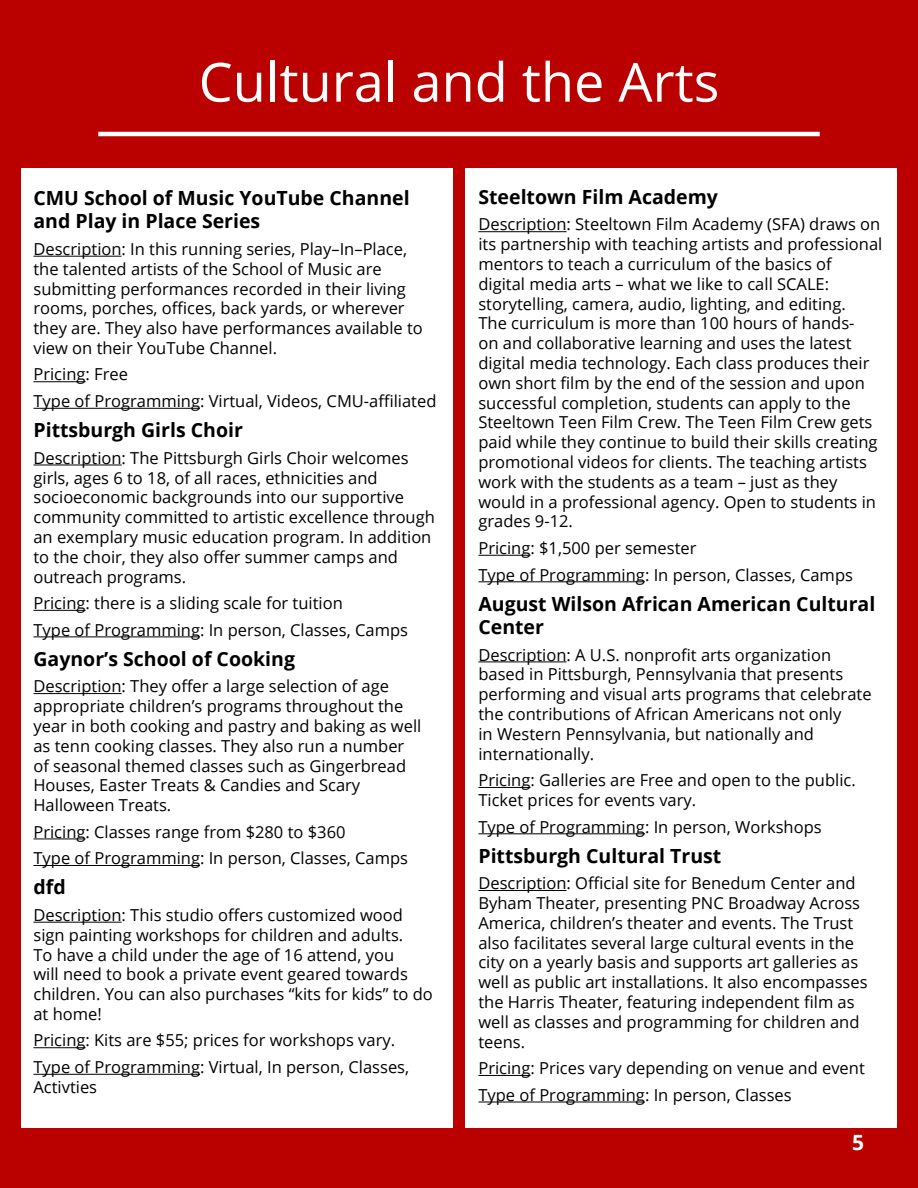
<style>
.page{position:relative;width:918px;height:1188px;background:#b00}
.page>*{position:absolute;margin:0;border:0;box-sizing:border-box;transform-origin:0 0}
.t1{font:54px "Open Sans";color:#fff}
.t2{font:700 21px "Open Sans";color:#fff}
.t3{font:700 19.5px/23.4px "Open Sans";color:#000}
.t4{font:16.5px/19.8px "Open Sans";color:#000}
</style>
<div class="page">
<hr style="left:98px;top:132px;width:722px;height:4px;background:#fff">
<div style="left:465px;top:168px;width:432px;height:960px;background:#fff"></div>
<hr style="left:478px;top:231px;width:89px;height:1px;background:#000">
<hr style="left:478px;top:555px;width:52px;height:1px;background:#000">
<hr style="left:478px;top:581px;width:167px;height:1px;background:#000">
<hr style="left:478px;top:661px;width:89px;height:1px;background:#000">
<hr style="left:478px;top:787px;width:52px;height:1px;background:#000">
<hr style="left:478px;top:833px;width:167px;height:1px;background:#000">
<hr style="left:478px;top:890px;width:89px;height:1px;background:#000">
<hr style="left:478px;top:1075px;width:52px;height:1px;background:#000">
<hr style="left:478px;top:1102px;width:167px;height:1px;background:#000">
<div style="left:21px;top:168px;width:432px;height:960px;background:#fff"></div>
<hr style="left:33px;top:256px;width:89px;height:1px;background:#000">
<hr style="left:33px;top:381px;width:53px;height:1px;background:#000">
<hr style="left:33px;top:408px;width:167px;height:1px;background:#000">
<hr style="left:33px;top:465px;width:89px;height:1px;background:#000">
<hr style="left:33px;top:610px;width:53px;height:1px;background:#000">
<hr style="left:33px;top:636px;width:167px;height:1px;background:#000">
<hr style="left:33px;top:693px;width:89px;height:1px;background:#000">
<hr style="left:33px;top:839px;width:53px;height:1px;background:#000">
<hr style="left:33px;top:865px;width:167px;height:1px;background:#000">
<hr style="left:33px;top:922px;width:89px;height:1px;background:#000">
<hr style="left:33px;top:1047px;width:53px;height:1px;background:#000">
<hr style="left:33px;top:1074px;width:167px;height:1px;background:#000">
<h1 class="t1" style="left:199px;top:45px;width:522px">Cultural and the Arts</h1>
<p class="t3" style="left:33px;top:186px;width:378px">CMU School of Music YouTube Channel and Play in Place Series</p>
<p class="t4" style="left:33px;top:239px;width:391px">Description: In this running series, Play–In–Place, the talented artists of the School of Music are submitting performances recorded in their living rooms, porches, offices, back yards, or wherever they are. They also have performances available to view on their YouTube Channel.</p>
<p class="t4" style="left:33px;top:361px;width:405px;line-height:26.5px">Pricing: Free<br>Type of Programming: Virtual, Videos, CMU-affiliated</p>
<p class="t3" style="left:33px;top:418px;width:211px">Pittsburgh Girls Choir</p>
<p class="t4" style="left:33px;top:447px;width:403px">Description: The Pittsburgh Girls Choir welcomes girls, ages 6 to 18, of all races, ethnicities and socioeconomic backgrounds into our supportive community committed to artistic excellence through an exemplary music education program. In addition to the choir, they also offer summer camps and outreach programs.</p>
<p class="t4" style="left:33px;top:589px;width:376px;line-height:26.5px">Pricing: there is a sliding scale for tuition<br>Type of Programming: In person, Classes, Camps</p>
<p class="t3" style="left:33px;top:647px;width:263px">Gaynor’s School of Cooking</p>
<p class="t4" style="left:33px;top:676px;width:389px">Description: They offer a large selection of age appropriate children’s programs throughout the year in both cooking and pastry and baking as well as tenn cooking classes. They also run a number of seasonal themed classes such as Gingerbread Houses, Easter Treats &amp; Candies and Scary Halloween Treats.</p>
<p class="t4" style="left:33px;top:818px;width:376px;line-height:26.5px">Pricing: Classes range from $280 to $360<br>Type of Programming: In person, Classes, Camps</p>
<p class="t3" style="left:33px;top:875px;width:34px">dfd</p>
<p class="t4" style="left:33px;top:905px;width:401px">Description: This studio offers customized wood sign painting workshops for children and adults.<br>To have a child under the age of 16 attend, you<br>will need to book a private event geared towards children. You can also purchases “kits for kids” to do at home!</p>
<p class="t4" style="left:33px;top:1027px;width:377px;line-height:26.5px">Pricing: Kits are $55; prices for workshops vary.<br>Type of Programming: Virtual, In person, Classes,</p>
<p class="t4" style="left:33px;top:1077px;width:65px">Activties</p>
<p class="t3" style="left:478px;top:185px;width:241px">Steeltown Film Academy</p>
<p class="t4" style="left:478px;top:214px;width:405px">Description: Steeltown Film Academy (SFA) draws on its partnership with teaching artists and professional mentors to teach a curriculum of the basics of digital media arts – what we like to call SCALE: storytelling, camera, audio, lighting, and editing.<br>The curriculum is more than 100 hours of hands-<br>on and collaborative learning and uses the latest digital media technology. Each class produces their own short film by the end of the session and upon successful completion, students can apply to the Steeltown Teen Film Crew. The Teen Film Crew gets paid while they continue to build their skills creating promotional videos for clients. The teaching artists work with the students as a team – just as they would in a professional agency. Open to students in grades 9-12.</p>
<p class="t4" style="left:478px;top:534px;width:376px;line-height:26.5px">Pricing: $1,500 per semester<br>Type of Programming: In person, Classes, Camps</p>
<p class="t3" style="left:478px;top:591px;width:398px">August Wilson African American Cultural<br>Center</p>
<p class="t4" style="left:478px;top:644px;width:395px">Description: A U.S. nonprofit arts organization based in Pittsburgh, Pennsylvania that presents performing and visual arts programs that celebrate the contributions of African Americans not only<br>in Western Pennsylvania, but nationally and internationally.</p>
<p class="t4" style="left:478px;top:770px;width:379px">Pricing: Galleries are Free and open to the public.<br>Ticket prices for events vary.</p>
<p class="t4" style="left:478px;top:816px;width:345px">Type of Programming: In person, Workshops</p>
<p class="t3" style="left:478px;top:843px;width:244px">Pittsburgh Cultural Trust</p>
<p class="t4" style="left:478px;top:873px;width:391px">Description: Official site for Benedum Center and Byham Theater, presenting PNC Broadway Across America, children’s theater and events. The Trust also facilitates several large cultural events in the city on a yearly basis and supports art galleries as well as public art installations. It also encompasses the Harris Theater, featuring independent film as well as classes and programming for children and teens.</p>
<p class="t4" style="left:478px;top:1055px;width:388px;line-height:26.5px">Pricing: Prices vary depending on venue and event<br>Type of Programming: In person, Classes</p>
<p class="t2" style="left:852px;top:1128px;width:13px">5</p>
</div>
